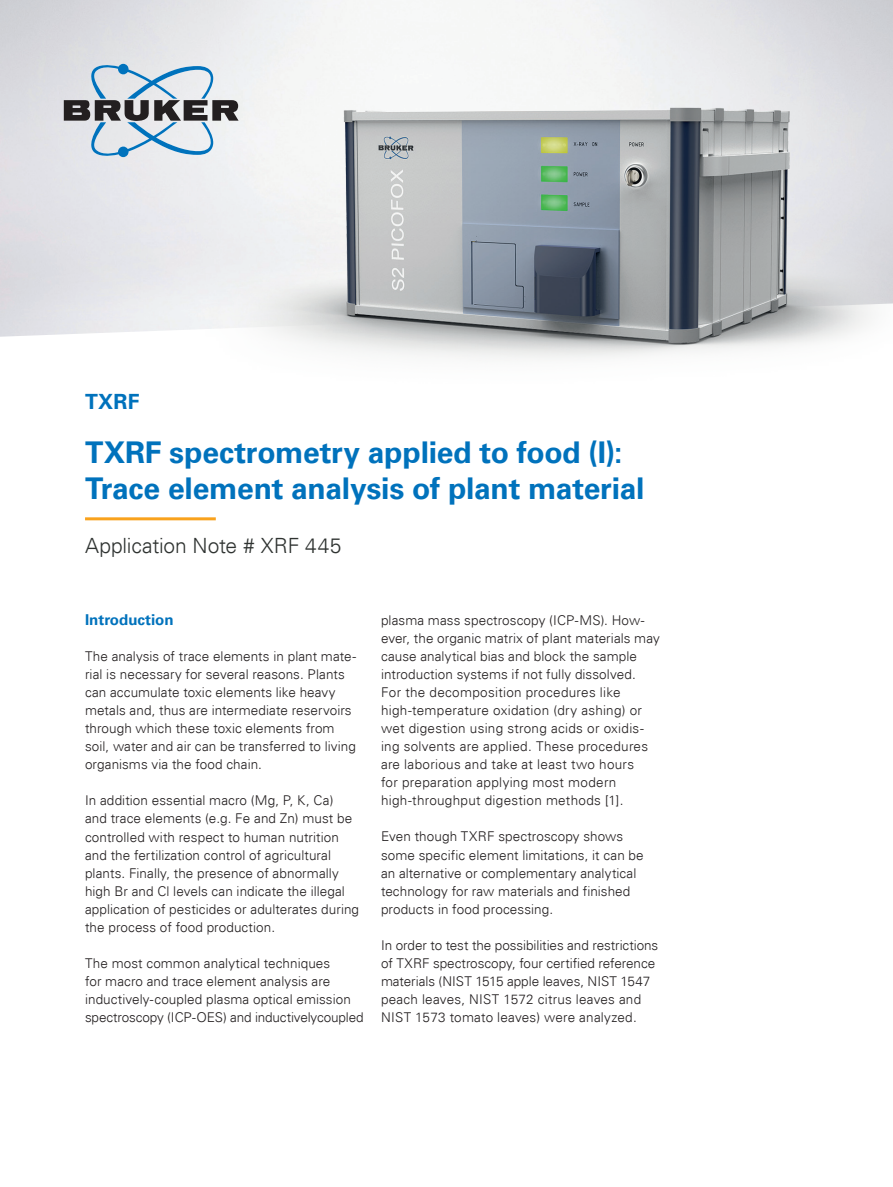
<style>
.page{position:relative;width:893px;height:1187px;background:#fff}
.page>*{position:absolute;margin:0;border:0;box-sizing:border-box;transform-origin:0 0}
.t1{font:700 30px/36px "Univers LT Std";letter-spacing:-.01em;color:#0072bc}
.t2{font:300 21px "Univers LT Std";letter-spacing:-.005em;color:#2f3331}
.t3{font:700 21px "Univers LT Std";color:#0072bc}
.t4{font:700 15px "Univers LT Std";color:#0072bc}
.t5{font:300 13.5px/18px "Univers LT Std";letter-spacing:.005em;color:#231f20}
</style>
<div class="page">
<img style="left:166px;top:70px;width:727px;height:289px">
<hr style="left:85px;top:517px;width:131px;height:3px;background:#f9a21c">
<svg style="left:64px;top:64px;width:175px;height:93px;background:#b2bdc7"></svg>
<h2 class="t3" style="left:85px;top:389px;width:56px">TXRF</h2>
<h1 class="t1" style="left:85px;top:435px;width:561px">TXRF spectrometry applied to food (I):<br>Trace element analysis of plant material</h1>
<h2 class="t2" style="left:85px;top:533px;width:258px">Application Note # XRF 445</h2>
<p class="t4" style="left:85px;top:611px;width:90px">Introduction</p>
<p class="t5" style="left:85px;top:647px;width:273px">The analysis of trace elements in plant mate&shy;rial is necessary for several reasons. Plants can accumulate toxic elements like heavy metals and, thus are intermediate reservoirs through which these toxic elements from soil, water and air can be transferred to living organisms via the food chain.</p>
<p class="t5" style="left:85px;top:791px;width:276px">In addition essential macro (Mg, P, K, Ca)<br>and trace elements (e.g. Fe and Zn) must be controlled with respect to human nutrition and the fertilization control of agricultural plants. Finally, the presence of abnormally high Br and Cl levels can indicate the illegal application of pesticides or adulterates during the process of food production.</p>
<p class="t5" style="left:85px;top:953px;width:280px">The most common analytical techniques<br>for macro and trace element analysis are inductively-coupled plasma optical emission spectroscopy (ICP-OES) and inductivelycoupled</p>
<p class="t5" style="left:381px;top:611px;width:280px">plasma mass spectroscopy (ICP-MS). How&shy;ever, the organic matrix of plant materials may cause analytical bias and block the sample introduction systems if not fully dissolved.<br>For the decomposition procedures like high-temperature oxidation (dry ashing) or wet digestion using strong acids or oxidis&shy;ing solvents are applied. These procedures are laborious and take at least two hours<br>for preparation applying most modern high-throughput digestion methods [1].</p>
<p class="t5" style="left:381px;top:827px;width:264px">Even though TXRF spectroscopy shows some specific element limitations, it can be an alternative or complementary analytical technology for raw materials and finished products in food processing.</p>
<p class="t5" style="left:381px;top:935px;width:279px">In order to test the possibilities and restrictions of TXRF spectroscopy, four certified reference materials (NIST 1515 apple leaves, NIST 1547 peach leaves, NIST 1572 citrus leaves and NIST 1573 tomato leaves) were analyzed.</p>
</div>
